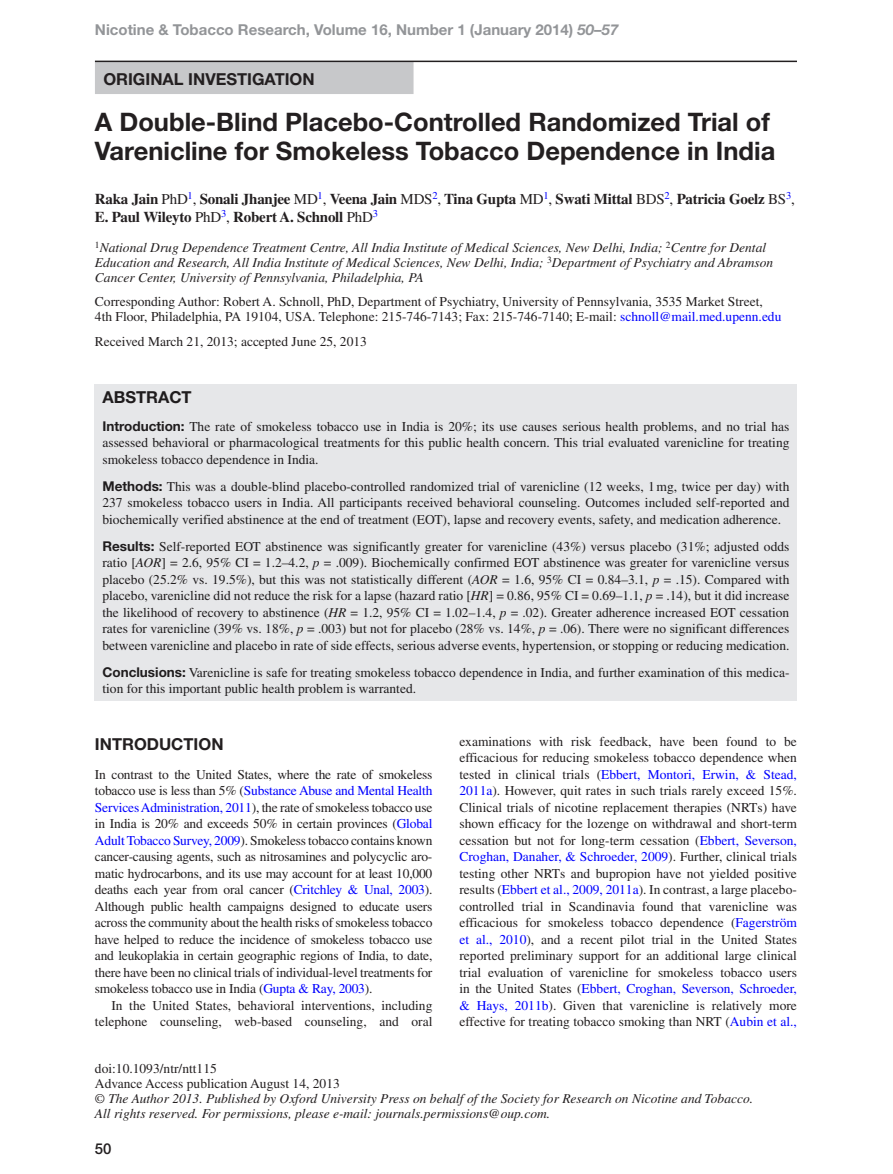
<style>
.page{position:relative;width:893px;height:1174px;background:#fff}
.page>*{position:absolute;margin:0;border:0;box-sizing:border-box;transform-origin:0 0}
.t1{font:700 25.5px/28.5px "Helvetica Neue LT Std";color:#231f20}
.t2{font:700 16.5px "Helvetica Neue LT Std";color:#231f20}
.t3{font:700 15px/18px "Times LT Std";letter-spacing:-.015em;color:#231f20}
.t4{font:700 15px "Helvetica Neue LT Std";color:#939598}
.t5{font:500 15px "Helvetica Neue LT Std";color:#231f20}
.t6{font:13.5px/16.5px "Times LT Std";color:#231f20;text-align:justify}
.t7{font:italic 13.5px/15px "Times LT Std";color:#231f20}
.s1{font-style:italic}
.s2{font-weight:400}
.s3{color:#00f}
.s4{font-family:"Helvetica Neue LT Std";font-weight:700}
</style>
<div class="page">
<div style="left:95px;top:61px;width:319px;height:33px;background:#c7c8ca"></div>
<hr style="left:95px;top:61px;width:702px;height:1px;background:#231f20">
<div style="left:95px;top:384px;width:702px;height:316px;background:#e6e7e9"></div>
<p class="t4" style="left:95px;top:20px;width:525px">Nicotine &amp; Tobacco Research, Volume 16, Number 1 (January 2014) <span class="s1">50</span>–<span class="s1">57</span></p>
<p class="t2" style="left:103px;top:68px;width:213px">Original Investigation</p>
<h1 class="t1" style="left:95px;top:107px;width:682px">A Double-Blind Placebo-Controlled Randomized Trial of<br>Varenicline for Smokeless Tobacco Dependence in India</h1>
<p class="t3" style="left:95px;top:189px;width:701px">Raka Jain <span class="s2">PhD</span><sup>1</sup><span class="s2">,</span> Sonali Jhanjee <span class="s2">MD</span><sup>1</sup><span class="s2">,</span> Veena Jain <span class="s2">MDS</span><sup>2</sup><span class="s2">,</span> Tina Gupta <span class="s2">MD</span><sup>1</sup><span class="s2">,</span> Swati Mittal <span class="s2">BDS</span><sup>2</sup><span class="s2">,</span> Patricia Goelz <span class="s2">BS</span><sup>3</sup><span class="s2">,<br></span>E. Paul Wileyto <span class="s2">PhD</span><sup>3</sup><span class="s2">,</span> Robert A. Schnoll <span class="s2">PhD</span><sup>3</sup></p>
<p class="t7" style="left:95px;top:240px;width:680px"><sup>1</sup>National Drug Dependence Treatment Centre, All India Institute of Medical Sciences, New Delhi, India; <sup>2</sup>Centre for Dental<br>Education and Research, All India Institute of Medical Sciences, New Delhi, India; <sup>3</sup>Department of Psychiatry and Abramson<br>Cancer Center, University of Pennsylvania, Philadelphia, PA</p>
<p class="t6" style="left:95px;top:294px;width:688px;line-height:15px">Corresponding Author: Robert A. Schnoll, PhD, Department of Psychiatry, University of Pennsylvania, 3535 Market Street,<br>4th Floor, Philadelphia, PA 19104, USA. Telephone: 215-746-7143; Fax: 215-746-7140; E-mail: <span class="s3">schnoll@mail.med.upenn.edu</span></p>
<p class="t6" style="left:95px;top:333px;width:274px">Received March 21, 2013; accepted June 25, 2013</p>
<p class="t2" style="left:102px;top:387px;width:91px">Abstract</p>
<p class="t6" style="left:102px;top:417px;width:689px"><span class="s4">Introduction:</span> The rate of smokeless tobacco use in India is 20%; its use causes serious health problems, and no trial has assessed behavioral or pharmacological treatments for this public health concern. This trial evaluated varenicline for treating smokeless tobacco dependence in India.</p>
<p class="t6" style="left:102px;top:477px;width:689px"><span class="s4">Methods:</span> This was a double-blind placebo-controlled randomized trial of varenicline (12 weeks, 1mg, twice per day) with 237 smokeless tobacco users in India. All participants received behavioral counseling. Outcomes included self-reported and biochemically verified abstinence at the end of treatment (EOT), lapse and recovery events, safety, and medication adherence.</p>
<p class="t6" style="left:102px;top:537px;width:689px"><span class="s4">Results:</span> Self-reported EOT abstinence was significantly greater for varenicline (43%) versus placebo (31%; adjusted odds ratio [<span class="s1">AOR</span>] = 2.6, 95% CI = 1.2–4.2, <span class="s1">p</span> = .009). Biochemically confirmed EOT abstinence was greater for varenicline versus placebo (25.2% vs. 19.5%), but this was not statistically different (<span class="s1">AOR</span> = 1.6, 95% CI = 0.84–3.1, <span class="s1">p</span> = .15). Compared with placebo, varenicline did not reduce the risk for a lapse (hazard ratio [<span class="s1">HR</span>] = 0.86, 95% CI = 0.69–1.1, <span class="s1">p</span> = .14), but it did increase the likelihood of recovery to abstinence (<span class="s1">HR</span> = 1.2, 95% CI = 1.02–1.4, <span class="s1">p</span> = .02). Greater adherence increased EOT cessation rates for varenicline (39% vs. 18%, <span class="s1">p</span> = .003) but not for placebo (28% vs. 14%, <span class="s1">p</span> = .06). There were no significant differences between varenicline and placebo in rate of side effects, serious adverse events, hypertension, or stopping or reducing medication.</p>
<p class="t6" style="left:102px;top:663px;width:689px"><span class="s4">Conclusions:</span> Varenicline is safe for treating smokeless tobacco dependence in India, and further examination of this medica&shy;tion for this important public health problem is warranted.</p>
<p class="t2" style="left:95px;top:734px;width:130px">Introduction</p>
<p class="t6" style="left:95px;top:765px;width:339px">In contrast to the United States, where the rate of smokeless tobacco use is less than 5% (<span class="s3">Substance Abuse and Mental Health Services Administration, 2011</span>), the rate of smokeless tobacco use in India is 20% and exceeds 50% in certain provinces (<span class="s3">Global Adult Tobacco Survey, 2009</span>). Smokeless tobacco contains known cancer-causing agents, such as nitrosamines and polycyclic aro&shy;matic hydrocarbons, and its use may account for at least 10,000 deaths each year from oral cancer (<span class="s3">Critchley &amp; Unal, 2003</span>).<br>Although public health campaigns designed to educate users across the community about the health risks of smokeless tobacco have helped to reduce the incidence of smokeless tobacco use and leukoplakia in certain geographic regions of India, to date, there have been no clinical trials of individual-level treatments for smokeless tobacco use in India (<span class="s3">Gupta &amp; Ray, 2003</span>).</p>
<p class="t6" style="left:95px;top:996px;width:339px;text-align:right">In the United States, behavioral interventions, including telephone counseling, web-based counseling, and oral</p>
<p class="t6" style="left:95px;top:1060px;width:123px">doi:10.1093/ntr/ntt115</p>
<p class="t6" style="left:95px;top:1075px;width:246px">Advance Access publication August 14, 2013</p>
<p class="t6" style="left:459px;top:732px;width:339px">examinations with risk feedback, have been found to be efficacious for reducing smokeless tobacco dependence when tested in clinical trials (<span class="s3">Ebbert, Montori, Erwin, &amp; Stead, 2011a</span>). However, quit rates in such trials rarely exceed 15%.<br>Clinical trials of nicotine replacement therapies (NRTs) have shown efficacy for the lozenge on withdrawal and short-term cessation but not for long-term cessation (<span class="s3">Ebbert, Severson, Croghan, Danaher, &amp; Schroeder, 2009</span>). Further, clinical trials testing other NRTs and bupropion have not yielded positive results (<span class="s3">Ebbert et al., 2009, 2011a</span>). In contrast, a large placebo&shy;controlled trial in Scandinavia found that varenicline was efficacious for smokeless tobacco dependence (<span class="s3">Fagerström et al., 2010</span>), and a recent pilot trial in the United States reported preliminary support for an additional large clinical trial evaluation of varenicline for smokeless tobacco users in the United States (<span class="s3">Ebbert, Croghan, Severson, Schroeder, &amp; Hays, 2011b</span>). Given that varenicline is relatively more effective for treating tobacco smoking than NRT (<span class="s3">Aubin et al.,</span></p>
<p class="t7" style="left:95px;top:1090px;width:660px">© The Author 2013. Published by Oxford University Press on behalf of the Society for Research on Nicotine and Tobacco.<br>All rights reserved. For permissions, please e-mail: journals.permissions@oup.com.</p>
<p class="t5" style="left:95px;top:1139px;width:18px">50</p>
</div>
